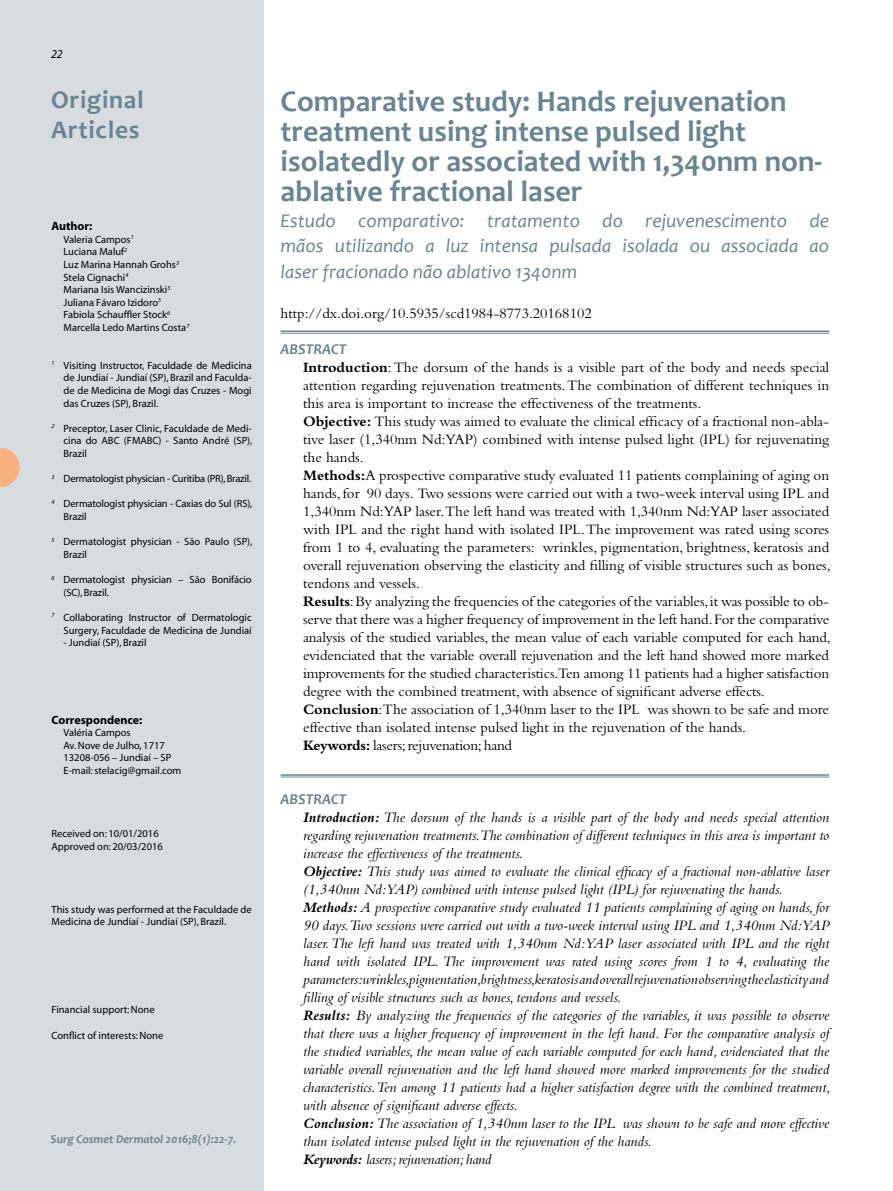
<style>
.page{position:relative;width:893px;height:1191px;background:#fff}
.page>*{position:absolute;margin:0;border:0;box-sizing:border-box;transform-origin:0 0}
.t1{font:700 30px/30px "Candara";color:#688594}
.t2{font:700 25.5px/30px "Candara";letter-spacing:.03em;color:#688594}
.t3{font:italic 19.5px/25.5px "Candara";color:#688594;text-align:justify}
.t4{font:15px/18px "Bembo";color:#000}
.t5{font:italic 15px/18px "Bembo";color:#000}
.t6{font:italic 700 15px "Candara";color:#688594}
.t7{font:italic 700 12px "Candara";color:#688594}
.t8{font:700 12px "Myriad";color:#000}
.t9{font:italic 12px "Myriad";color:#000}
.t10{font:10.5px/12.6px "Myriad";color:#000}
.t11{font:10.5px "Myriad";letter-spacing:-.02em;color:#000}
.s1{font-weight:700}
</style>
<div class="page">
<div style="left:0;top:0;width:263px;height:1191px;background:#d7dce0"></div>
<hr style="left:281px;top:330px;width:548px;height:2px;background:#688594">
<hr style="left:281px;top:333px;width:548px;height:1px;background:#688594">
<hr style="left:281px;top:774px;width:548px;height:2px;background:#688594">
<hr style="left:281px;top:776px;width:548px;height:1px;background:#688594">
<svg style="left:0;top:448px;width:20px;height:39px"></svg>
<p class="t9" style="left:51px;top:48px;width:13px">22</p>
<h2 class="t2" style="left:51px;top:84px;width:94px">Original<br>Articles</h2>
<p class="t8" style="left:52px;top:220px;width:42px">Author:</p>
<p class="t10" style="left:64px;top:233px;width:127px">Valeria Campos<sup>1<br></sup>Luciana Maluf<sup>2<br></sup>Luz Marina Hannah Grohs<sup>3<br></sup>Stela Cignachi<sup>4<br></sup>Mariana Isis Wancizinski<sup>5<br></sup>Juliana Fávaro Izidoro<sup>5<br></sup>Fabiola Schauffler Stock<sup>6<br></sup>Marcella Ledo Martins Costa<sup>7</sup></p>
<p class="t10" style="left:64px;top:359px;width:190px;text-align:justify;text-indent:-12px"><sup>1</sup> Visiting Instructor, Faculdade de Medicina de Jundiaí - Jundiaí (SP), Brazil and Faculda&shy;de de Medicina de Mogi das Cruzes - Mogi das Cruzes (SP), Brazil.</p>
<p class="t10" style="left:64px;top:422px;width:190px;text-align:justify;text-indent:-12px"><sup>2</sup> Preceptor, Laser Clinic, Faculdade de Medi&shy;cina do ABC (FMABC) - Santo André (SP), Brazil</p>
<p class="t11" style="left:52px;top:473px;width:201px"><sup>3</sup> Dermatologist physician - Curitiba (PR), Brazil.</p>
<p class="t10" style="left:64px;top:498px;width:190px;text-indent:-12px"><sup>4</sup> Dermatologist physician - Caxias do Sul (RS),<br>Brazil</p>
<p class="t10" style="left:64px;top:536px;width:190px;text-indent:-12px"><sup>5</sup> Dermatologist physician - São Paulo (SP),<br>Brazil</p>
<p class="t10" style="left:64px;top:574px;width:190px;text-indent:-12px"><sup>6</sup> Dermatologist physician – São Bonifácio (SC), Brazil.</p>
<p class="t10" style="left:52px;top:611px;width:202px;text-align:right"><sup>7</sup> Collaborating Instructor of Dermatologic<br>Surgery, Faculdade de Medicina de Jundiaí</p>
<p class="t10" style="left:64px;top:637px;width:85px">- Jundiaí (SP), Brazil</p>
<p class="t8" style="left:52px;top:713px;width:92px">Correspondence:</p>
<p class="t10" style="left:64px;top:727px;width:119px">Valéria Campos<br>Av. Nove de Julho, 1717<br>13208-056 – Jundiaí – SP<br>E-mail: stelacig@gmail.com</p>
<p class="t10" style="left:52px;top:827px;width:113px">Received on: 10/01/2016<br>Approved on: 20/03/2016</p>
<p class="t10" style="left:52px;top:903px;width:202px">This study was performed at the Faculdade de<br>Medicina de Jundiaí - Jundiaí (SP), Brazil.</p>
<p class="t10" style="left:52px;top:1004px;width:105px">Financial support: None</p>
<p class="t10" style="left:52px;top:1029px;width:113px">Conflict of interests: None</p>
<p class="t7" style="left:51px;top:1131px;width:187px">Surg Cosmet Dermatol 2016;8(1):22-7.</p>
<h1 class="t1" style="left:281px;top:86px;width:543px">Comparative study: Hands rejuvenation treatment using intense pulsed light isolatedly or associated with 1,340nm non&shy;ablative fractional laser</h1>
<h3 class="t3" style="left:281px;top:207px;width:550px">Estudo comparativo: tratamento do rejuvenescimento de mãos utilizando a luz intensa pulsada isolada ou associada ao laser fracionado não ablativo 1340nm</h3>
<p class="t4" style="left:281px;top:304px;width:313px">http://dx.doi.org/10.5935/scd1984-8773.20168102</p>
<p class="t6" style="left:281px;top:339px;width:67px">ABSTRACT</p>
<p class="t4" style="left:303px;top:358px;width:529px"><span class="s1">Introduction</span>: The dorsum of the hands is a visible part of the body and needs special attention regarding rejuvenation treatments. The combination of different techniques in this area is important to increase the effectiveness of the treatments.<br><span class="s1">Objective:</span> This study was aimed to evaluate the clinical efficacy of a fractional non-abla&shy;tive laser (1,340nm Nd:YAP) combined with intense pulsed light (IPL) for rejuvenating the hands.<br><span class="s1">Methods:</span>A prospective comparative study evaluated 11 patients complaining of aging on hands, for 90 days. Two sessions were carried out with a two-week interval using IPL and 1,340nm Nd:YAP laser.The left hand was treated with 1,340nm Nd:YAP laser associated with IPL and the right hand with isolated IPL. The improvement was rated using scores from 1 to 4, evaluating the parameters: wrinkles, pigmentation, brightness, keratosis and overall rejuvenation observing the elasticity and filling of visible structures such as bones, tendons and vessels.<br><span class="s1">Results</span>: By analyzing the frequencies of the categories of the variables, it was possible to ob&shy;serve that there was a higher frequency of improvement in the left hand. For the comparative analysis of the studied variables, the mean value of each variable computed for each hand, evidenciated that the variable overall rejuvenation and the left hand showed more marked improvements for the studied characteristics.Ten among 11 patients had a higher satisfaction degree with the combined treatment, with absence of significant adverse effects.<br><span class="s1">Conclusion</span>:The association of 1,340nm laser to the IPL was shown to be safe and more effective than isolated intense pulsed light in the rejuvenation of the hands.<br><span class="s1">Keywords:</span> lasers; rejuvenation; hand</p>
<p class="t6" style="left:281px;top:789px;width:67px">ABSTRACT</p>
<p class="t5" style="left:303px;top:808px;width:529px"><span class="s1">Introduction:</span> The dorsum of the hands is a visible part of the body and needs special attention regarding rejuvenation treatments. The combination of different techniques in this area is important to increase the effectiveness of the treatments.<br><span class="s1">Objective:</span> This study was aimed to evaluate the clinical efficacy of a fractional non-ablative laser (1,340nm Nd:YAP) combined with intense pulsed light (IPL) for rejuvenating the hands.<br><span class="s1">Methods:</span> A prospective comparative study evaluated 11 patients complaining of aging on hands, for 90 days. Two sessions were carried out with a two-week interval using IPL and 1,340nm Nd:YAP laser. The left hand was treated with 1,340nm Nd:YAP laser associated with IPL and the right hand with isolated IPL. The improvement was rated using scores from 1 to 4, evaluating the parameters:wrinkles,pigmentation,brightness,keratosis and overall rejuvenation observing the elasticity and filling of visible structures such as bones, tendons and vessels.<br><span class="s1">Results:</span> By analyzing the frequencies of the categories of the variables, it was possible to observe that there was a higher frequency of improvement in the left hand. For the comparative analysis of the studied variables, the mean value of each variable computed for each hand, evidenciated that the variable overall rejuvenation and the left hand showed more marked improvements for the studied characteristics. Ten among 11 patients had a higher satisfaction degree with the combined treatment, with absence of significant adverse effects.<br><span class="s1">Conclusion:</span> The association of 1,340nm laser to the IPL was shown to be safe and more effective than isolated intense pulsed light in the rejuvenation of the hands.<br><span class="s1">Keywords:</span> lasers; rejuvenation; hand</p>
</div>
